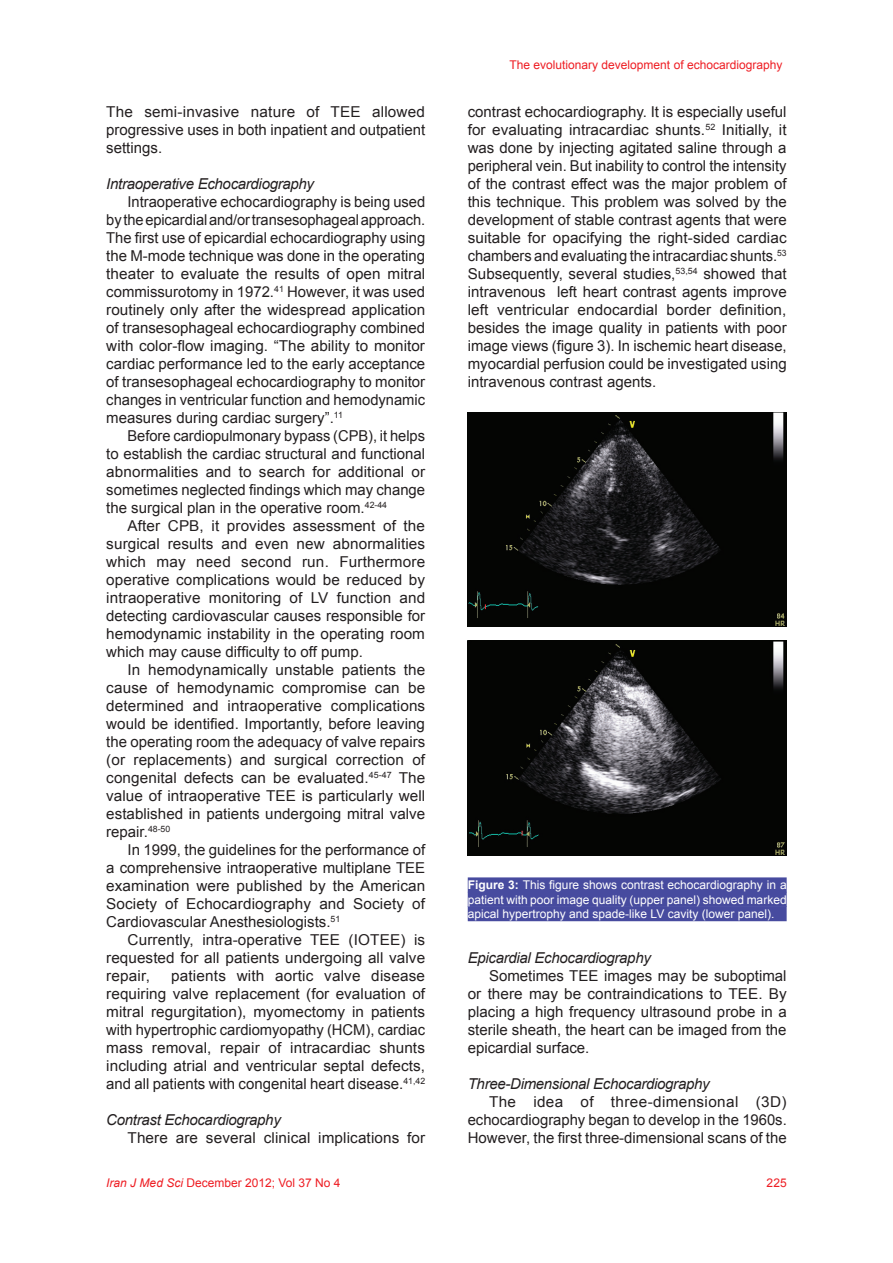
<style>
.page{position:relative;width:893px;height:1263px;background:#fff}
.page>*{position:absolute;margin:0;border:0;box-sizing:border-box;transform-origin:0 0}
.t1{font:15px/18px "Arial";color:#231f20;text-align:justify}
.t2{font:italic 15px "Arial";letter-spacing:-.02em;color:#231f20}
.t3{font:12px/14.4px "Arial";color:#fff;text-align:justify}
.t4{font:12px "Arial";color:#ee1d23}
.s1{font-style:italic}
.s2{font-weight:700}
</style>
<div class="page">
<img style="left:468px;top:412px;width:319px;height:215px">
<img style="left:468px;top:640px;width:319px;height:216px">
<div style="left:468px;top:877px;width:319px;height:15px;background:#474b9f"></div>
<div style="left:468px;top:892px;width:319px;height:15px;background:#474b9f"></div>
<div style="left:468px;top:906px;width:319px;height:15px;background:#474b9f"></div>
<p class="t1" style="left:106px;top:103px;width:320px">The semi-invasive nature of TEE allowed progressive uses in both inpatient and outpatient settings.</p>
<p class="t2" style="left:106px;top:174px;width:209px">Intraoperative Echocardiography</p>
<p class="t1" style="left:106px;top:193px;width:321px;text-indent:21px">Intraoperative echocardiography is being used by the epicardial and/or transesophageal approach.<br>The first use of epicardial echocardiography using the M-mode technique was done in the operating theater to evaluate the results of open mitral commissurotomy in 1972.<sup>41</sup> However, it was used routinely only after the widespread application of transesophageal echocardiography combined with color-flow imaging. “The ability to monitor cardiac performance led to the early acceptance of transesophageal echocardiography to monitor changes in ventricular function and hemodynamic measures during cardiac surgery”.<sup>11</sup></p>
<p class="t1" style="left:106px;top:427px;width:321px;text-indent:21px">Before cardiopulmonary bypass (CPB), it helps to establish the cardiac structural and functional abnormalities and to search for additional or sometimes neglected findings which may change the surgical plan in the operative room.<sup>42-44</sup></p>
<p class="t1" style="left:106px;top:517px;width:320px;text-indent:21px">After CPB, it provides assessment of the surgical results and even new abnormalities which may need second run. Furthermore operative complications would be reduced by intraoperative monitoring of LV function and detecting cardiovascular causes responsible for hemodynamic instability in the operating room which may cause difficulty to off pump.</p>
<p class="t1" style="left:106px;top:661px;width:321px;text-indent:21px">In hemodynamically unstable patients the cause of hemodynamic compromise can be determined and intraoperative complications would be identified. Importantly, before leaving the operating room the adequacy of valve repairs (or replacements) and surgical correction of congenital defects can be evaluated.<sup>45-47</sup> The value of intraoperative TEE is particularly well established in patients undergoing mitral valve repair.<sup>48-50</sup></p>
<p class="t1" style="left:106px;top:841px;width:320px;text-indent:21px">In 1999, the guidelines for the performance of a comprehensive intraoperative multiplane TEE examination were published by the American Society of Echocardiography and Society of Cardiovascular Anesthesiologists.<sup>51</sup></p>
<p class="t1" style="left:106px;top:931px;width:320px;text-indent:21px">Currently, intra-operative TEE (IOTEE) is requested for all patients undergoing all valve repair,</p>
<p class="t1" style="left:106px;top:967px;width:320px;text-indent:65px">patients with aortic valve disease requiring valve replacement (for evaluation of mitral regurgitation), myomectomy in patients with hypertrophic cardiomyopathy (HCM), cardiac mass removal, repair of intracardiac shunts including atrial and ventricular septal defects, and all patients with congenital heart disease.<sup>41,42</sup></p>
<p class="t2" style="left:106px;top:1110px;width:176px">Contrast Echocardiography</p>
<p class="t1" style="left:128px;top:1129px;width:299px">There are several clinical implications for</p>
<p class="t4" style="left:106px;top:1175px;width:236px"><span class="s1">Iran J Med Sci</span> December 2012; Vol 37 No 4</p>
<p class="t4" style="left:510px;top:57px;width:274px">The evolutionary development of echocardiography</p>
<p class="t1" style="left:468px;top:103px;width:320px">contrast echocardiography. It is especially useful for evaluating intracardiac shunts.<sup>52</sup> Initially, it was done by injecting agitated saline through a peripheral vein. But inability to control the intensity of the contrast effect was the major problem of this technique. This problem was solved by the development of stable contrast agents that were suitable for opacifying the right-sided cardiac chambers and evaluating the intracardiac shunts.<sup>53<br></sup>Subsequently, several studies,<sup>53,54</sup> showed that intravenous left heart contrast agents improve left ventricular endocardial border definition, besides the image quality in patients with poor image views (figure 3). In ischemic heart disease, myocardial perfusion could be investigated using intravenous contrast agents.</p>
<p class="t3" style="left:468px;top:878px;width:320px"><span class="s2">Figure 3:</span> This figure shows contrast echocardiography in a patient with poor image quality (upper panel) showed marked apical hypertrophy and spade-like LV cavity (lower panel).</p>
<p class="t2" style="left:468px;top:948px;width:185px">Epicardial Echocardiography</p>
<p class="t1" style="left:468px;top:967px;width:321px;text-indent:21px">Sometimes TEE images may be suboptimal or there may be contraindications to TEE. By placing a high frequency ultrasound probe in a sterile sheath, the heart can be imaged from the epicardial surface.</p>
<p class="t2" style="left:468px;top:1074px;width:243px">Three-Dimensional Echocardiography</p>
<p class="t1" style="left:468px;top:1093px;width:321px;text-indent:21px">The idea of three-dimensional (3D) echocardiography began to develop in the 1960s.<br>However, the first three-dimensional scans of the</p>
<p class="t4" style="left:767px;top:1175px;width:22px">225</p>
</div>
